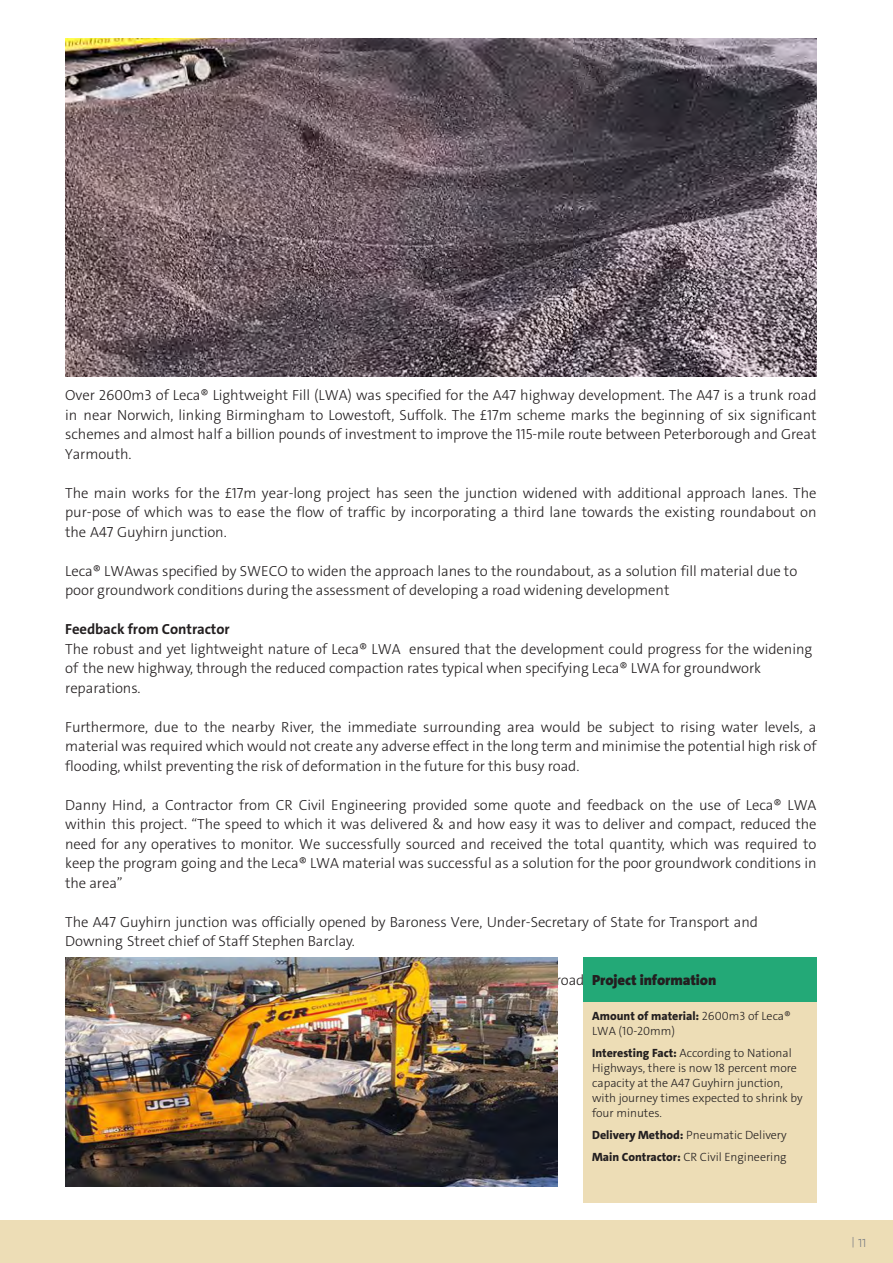
<style>
.page{position:relative;width:893px;height:1263px;background:#fff}
.page>*{position:absolute;margin:0;border:0;box-sizing:border-box;transform-origin:0 0}
.Body{font:300 14.7px/19.5px "The Sans C4 s";letter-spacing:-.005em;color:#231f20;text-align:justify}
.Body-2{font:900 14.7px "The Sans C4 s";letter-spacing:-.005em;color:#231f20}
.Fact_box{font:300 12px/15px "The Sans C4 s";color:#231f20}
.t1{font:12px "Syncopate";color:#777b83}
.s1{font-weight:700}
.s2{font-weight:800}
.s3{font-size:10.5px}
</style>
<div class="page">
<div style="left:583px;top:1002px;width:233px;height:200px;background:#edddb6"></div>
<div style="left:583px;top:957px;width:233px;height:45px;background:#23a977"></div>
<img style="left:65px;top:38px;width:751px;height:338px">
<img style="left:65px;top:957px;width:492px;height:229px">
<div style="left:0;top:1220px;width:893px;height:43px;background:#edddb6"></div>
<p class="Body" style="left:65px;top:386px;width:753px">Over 2600m3 of Leca® Lightweight Fill (LWA) was specified for the A47 highway development. The A47 is a trunk road in near Norwich, linking Birmingham to Lowestoft, Suffolk. The £17m scheme marks the beginning of six significant schemes and almost half a billion pounds of investment to improve the 115-mile route between Peterborough and Great Yarmouth.</p>
<p class="Body" style="left:65px;top:483px;width:753px">The main works for the £17m year-long project has seen the junction widened with additional approach lanes. The pur-pose of which was to ease the flow of traffic by incorporating a third lane towards the existing roundabout on the A47 Guyhirn junction.</p>
<p class="Body" style="left:65px;top:561px;width:734px">Leca® LWAwas specified by SWECO to widen the approach lanes to the roundabout, as a solution fill material due to poor groundwork conditions during the assessment of developing a road widening development</p>
<p class="Body" style="left:65px;top:620px;width:749px;text-align:left"><span class="s1">Feedback from Contractor<br></span>The robust and yet lightweight nature of Leca® LWA ensured that the development could progress for the widening of the new highway, through the reduced compaction rates typical when specifying Leca® LWA for groundwork reparations.</p>
<p class="Body" style="left:65px;top:717px;width:753px">Furthermore, due to the nearby River, the immediate surrounding area would be subject to rising water levels, a material was required which would not create any adverse effect in the long term and minimise the potential high risk of flooding, whilst preventing the risk of deformation in the future for this busy road.</p>
<p class="Body" style="left:65px;top:795px;width:753px">Danny Hind, a Contractor from CR Civil Engineering provided some quote and feedback on the use of Leca® LWA within this project. “The speed to which it was delivered &amp; and how easy it was to deliver and compact, reduced the need for any operatives to monitor. We successfully sourced and received the total quantity, which was required to keep the program going and the Leca® LWA material was successful as a solution for the poor groundwork conditions in the area”</p>
<p class="Body" style="left:65px;top:912px;width:694px">The A47 Guyhirn junction was officially opened by Baroness Vere, Under-Secretary of State for Transport and<br>Downing Street chief of Staff Stephen Barclay.</p>
<p class="Body-2" style="left:592px;top:970px;width:126px">Project information</p>
<p class="Fact_box" style="left:592px;top:1008px;width:200px"><span class="s2">Amount of material:</span> 2600m3 of Leca®<br>LWA (10-20mm)</p>
<p class="Fact_box" style="left:592px;top:1045px;width:212px"><span class="s2">Interesting Fact:</span> According to National Highways, there is now 18 percent more capacity at the A47 Guyhirn junction, with journey times expected to shrink by four minutes.</p>
<p class="Fact_box" style="left:592px;top:1124px;width:196px;line-height:22.2px"><span class="s2">Delivery Method:</span> Pneumatic Delivery<br><span class="s2">Main Contractor:</span> CR Civil Engineering</p>
<p class="t1" style="left:852px;top:1236px;width:16px"><span class="s3">|</span> 11</p>
</div>
